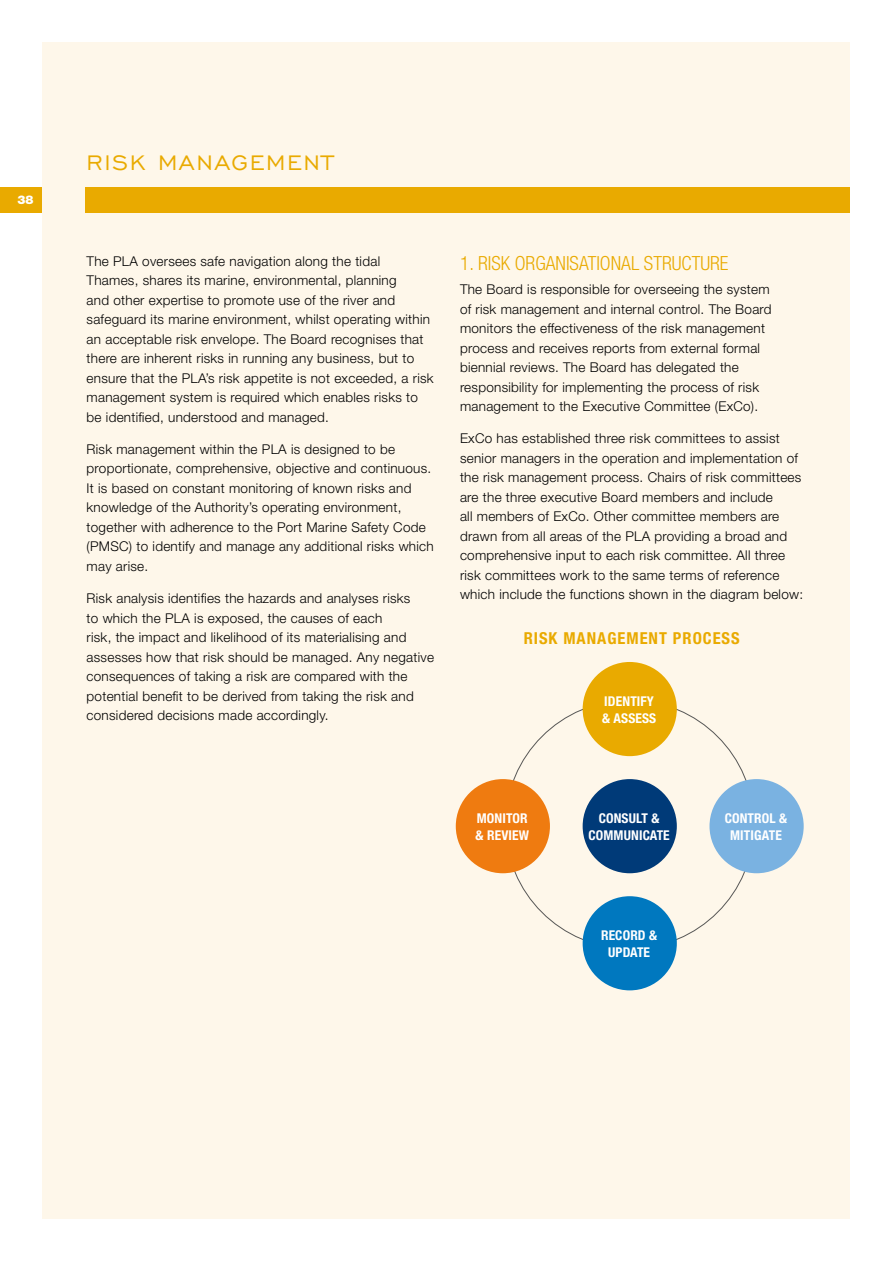
<style>
.page{position:relative;width:893px;height:1263px;background:#fff}
.page>*{position:absolute;margin:0;border:0;box-sizing:border-box;transform-origin:0 0}
.t1{font:27px "Engravers Gothic BT";letter-spacing:.06em;color:#e9aa00}
.t2{font:300 condensed 19.5px "Helvetica Neue LT";color:#e9aa00}
.t3{font:700 condensed 16.5px "Helvetica Neue LT";letter-spacing:.06em;color:#e9aa00}
.t4{font:300 13.5px/19.5px "Helvetica Neue LT";letter-spacing:.02em;color:#000}
.t5{font:700 condensed 13.5px/16.5px "Helvetica Neue LT";letter-spacing:.01em;color:#fff;text-align:center}
.t6{font:900 12px "Helvetica Neue LT";color:#fff}
</style>
<div class="page">
<div style="left:0;top:187px;width:43px;height:26px;background:#e9aa00"></div>
<div style="left:43px;top:43px;width:807px;height:1176px;background:#fef7ea"></div>
<div style="left:85px;top:187px;width:765px;height:26px;background:#e9aa00"></div>
<div style="left:583px;top:662px;width:94px;height:94px;background:#e9aa00;border-radius:50%"></div>
<div style="left:583px;top:896px;width:94px;height:94px;background:#0078bf;border-radius:50%"></div>
<div style="left:709px;top:779px;width:95px;height:94px;background:#7ab2e1;border-radius:50%"></div>
<div style="left:456px;top:779px;width:94px;height:94px;background:#ef7b10;border-radius:50%"></div>
<div style="left:583px;top:779px;width:94px;height:94px;background:#003a78;border-radius:50%"></div>
<p class="t6" style="left:17px;top:193px;width:18px">38</p>
<h1 class="t1" style="left:87px;top:148px;width:248px">RISK MANAGEMENT</h1>
<p class="t4" style="left:87px;top:251px;width:349px">The PLA oversees safe navigation along the tidal Thames, shares its marine, environmental, planning<br>and other expertise to promote use of the river and safeguard its marine environment, whilst operating within an acceptable risk envelope. The Board recognises that there are inherent risks in running any business, but to ensure that the PLA’s risk appetite is not exceeded, a risk management system is required which enables risks to be identified, understood and managed.</p>
<p class="t4" style="left:87px;top:439px;width:349px">Risk management within the PLA is designed to be proportionate, comprehensive, objective and continuous.<br>It is based on constant monitoring of known risks and knowledge of the Authority’s operating environment, together with adherence to the Port Marine Safety Code (PMSC) to identify and manage any additional risks which may arise.</p>
<p class="t4" style="left:87px;top:588px;width:349px">Risk analysis identifies the hazards and analyses risks<br>to which the PLA is exposed, the causes of each<br>risk, the impact and likelihood of its materialising and assesses how that risk should be managed. Any negative consequences of taking a risk are compared with the potential benefit to be derived from taking the risk and considered decisions made accordingly.</p>
<h2 class="t2" style="left:460px;top:252px;width:270px">1. RISK ORGANISATIONAL STRUCTURE</h2>
<p class="t4" style="left:460px;top:279px;width:313px">The Board is responsible for overseeing the system of risk management and internal control. The Board monitors the effectiveness of the risk management process and receives reports from external formal biennial reviews. The Board has delegated the responsibility for implementing the process of risk management to the Executive Committee (ExCo).</p>
<p class="t4" style="left:460px;top:429px;width:345px">ExCo has established three risk committees to assist senior managers in the operation and implementation of the risk management process. Chairs of risk committees are the three executive Board members and include<br>all members of ExCo. Other committee members are drawn from all areas of the PLA providing a broad and comprehensive input to each risk committee. All three risk committees work to the same terms of reference which include the functions shown in the diagram below:</p>
<p class="t3" style="left:524px;top:628px;width:218px">RISK MANAGEMENT PROCESS</p>
<p class="t5" style="left:602px;top:693px;width:56px;text-align:left">IDENTIFY &amp; ASSESS</p>
<p class="t5" style="left:476px;top:810px;width:55px;text-align:left">MONITOR &amp; REVIEW</p>
<p class="t5" style="left:588px;top:810px;width:83px">CONSULT &amp;<br>COMMUNICATE</p>
<p class="t5" style="left:725px;top:810px;width:64px">CONTROL &amp;<br>MITIGATE</p>
<p class="t5" style="left:601px;top:927px;width:58px">RECORD &amp;<br>UPDATE</p>
</div>
